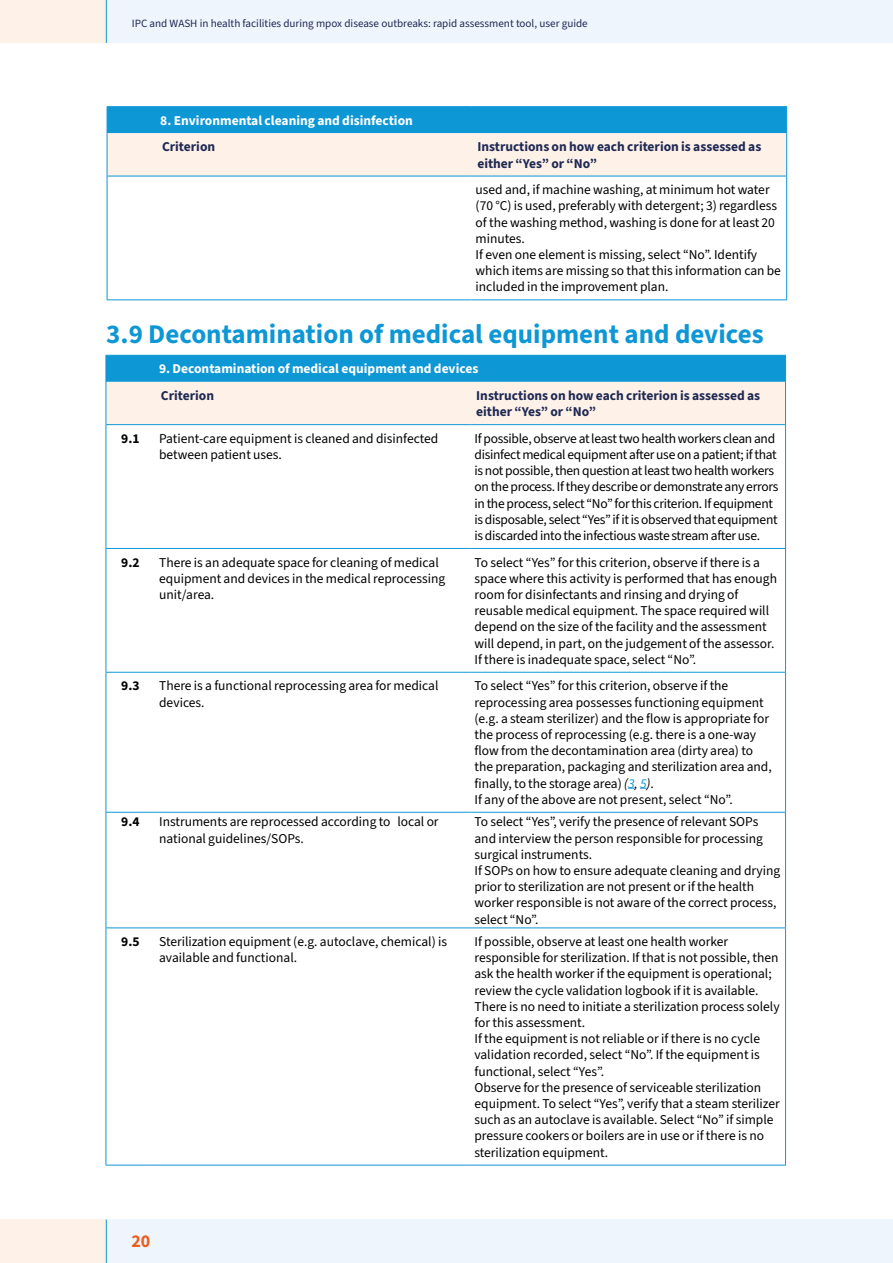
<style>
.page{position:relative;width:893px;height:1263px;background:#fff}
.page>*{position:absolute;margin:0;border:0;box-sizing:border-box;transform-origin:0 0}
.t1{font:700 27px "Source Sans 3";color:#0e97d5}
.t2{font:700 18px "Source Sans 3";color:#eb5d1b}
.Basic_9pt{font:13.5px/16.2px "Source Sans 3";color:#000}
.Basic_9pt-2{font:13.5px/16.2px "Source Sans 3";letter-spacing:-.02em;color:#000}
.Table_2nd_level_headers{font:700 13.5px/16.2px "Source Sans 3";color:#1f2954}
.Table_-_Headers_copy{font:700 13.5px "Source Sans 3";color:#fff}
.Basic_9pt-3{font:700 13.5px "Source Sans 3";color:#000}
.t3{font:11.1px "Source Sans 3";color:#1f2954}
.s1{font-style:italic}
.s2{font-style:italic;color:#0e97d5}
</style>
<div class="page">
<div style="left:106px;top:0;width:787px;height:43px;background:#eff5fc"></div>
<div style="left:106px;top:1219px;width:787px;height:44px;background:#eff5fc"></div>
<div style="left:0;top:0;width:106px;height:43px;background:#fef1e8"></div>
<div style="left:0;top:1219px;width:106px;height:44px;background:#fef1e8"></div>
<hr style="left:106px;top:0;width:1px;height:43px;background:#0e97d5">
<hr style="left:106px;top:1219px;width:1px;height:44px;background:#0e97d5">
<hr style="left:106px;top:425px;width:1px;height:123px;background:#0e97d5">
<hr style="left:785px;top:425px;width:1px;height:123px;background:#0e97d5">
<hr style="left:106px;top:548px;width:49px;height:1px;background:#0e97d5">
<hr style="left:106px;top:549px;width:1px;height:123px;background:#0e97d5">
<hr style="left:155px;top:548px;width:315px;height:1px;background:#0e97d5">
<hr style="left:470px;top:548px;width:316px;height:1px;background:#0e97d5">
<hr style="left:785px;top:549px;width:1px;height:123px;background:#0e97d5">
<hr style="left:106px;top:672px;width:49px;height:1px;background:#0e97d5">
<hr style="left:106px;top:673px;width:1px;height:139px;background:#0e97d5">
<hr style="left:155px;top:672px;width:315px;height:1px;background:#0e97d5">
<hr style="left:470px;top:672px;width:316px;height:1px;background:#0e97d5">
<hr style="left:785px;top:673px;width:1px;height:139px;background:#0e97d5">
<hr style="left:106px;top:812px;width:49px;height:1px;background:#0e97d5">
<hr style="left:106px;top:813px;width:1px;height:114px;background:#0e97d5">
<hr style="left:155px;top:812px;width:315px;height:1px;background:#0e97d5">
<hr style="left:470px;top:812px;width:316px;height:1px;background:#0e97d5">
<hr style="left:785px;top:813px;width:1px;height:114px;background:#0e97d5">
<hr style="left:106px;top:927px;width:49px;height:1px;background:#0e97d5">
<hr style="left:106px;top:928px;width:1px;height:237px;background:#0e97d5">
<hr style="left:155px;top:927px;width:315px;height:1px;background:#0e97d5">
<hr style="left:470px;top:927px;width:316px;height:1px;background:#0e97d5">
<hr style="left:785px;top:928px;width:1px;height:237px;background:#0e97d5">
<hr style="left:106px;top:1165px;width:49px;height:1px;background:#0e97d5">
<hr style="left:155px;top:1165px;width:315px;height:1px;background:#0e97d5">
<hr style="left:470px;top:1165px;width:316px;height:1px;background:#0e97d5">
<svg style="left:106px;top:355px;width:680px;height:69px;background:#a0cee0"></svg>
<hr style="left:106px;top:382px;width:1px;height:42px;background:#0e97d5">
<hr style="left:785px;top:382px;width:1px;height:42px;background:#0e97d5">
<hr style="left:106px;top:424px;width:49px;height:1px;background:#0e97d5">
<hr style="left:155px;top:424px;width:315px;height:1px;background:#0e97d5">
<hr style="left:470px;top:424px;width:316px;height:1px;background:#0e97d5">
<hr style="left:107px;top:176px;width:1px;height:123px;background:#0e97d5">
<hr style="left:786px;top:176px;width:1px;height:123px;background:#0e97d5">
<hr style="left:107px;top:299px;width:49px;height:1px;background:#0e97d5">
<hr style="left:156px;top:299px;width:315px;height:1px;background:#0e97d5">
<hr style="left:471px;top:299px;width:316px;height:1px;background:#0e97d5">
<hr style="left:107px;top:106px;width:49px;height:1px;background:#0e97d5">
<hr style="left:156px;top:106px;width:315px;height:1px;background:#0e97d5">
<hr style="left:471px;top:106px;width:316px;height:1px;background:#0e97d5">
<svg style="left:107px;top:107px;width:680px;height:69px;background:#a1cee0"></svg>
<hr style="left:107px;top:133px;width:1px;height:43px;background:#0e97d5">
<hr style="left:786px;top:133px;width:1px;height:43px;background:#0e97d5">
<hr style="left:107px;top:176px;width:49px;height:1px;background:#0e97d5">
<hr style="left:156px;top:176px;width:315px;height:1px;background:#0e97d5">
<hr style="left:471px;top:176px;width:316px;height:1px;background:#0e97d5">
<p class="t3" style="left:132px;top:17px;width:457px">IPC and WASH in health facilities during mpox disease outbreaks: rapid assessment tool, user guide</p>
<p class="Table_-_Headers_copy" style="left:160px;top:111px;width:254px">8. Environmental cleaning and disinfection</p>
<p class="Table_2nd_level_headers" style="left:162px;top:139px;width:55px">Criterion</p>
<p class="Table_2nd_level_headers" style="left:477px;top:139px;width:286px">Instructions on how each criterion is assessed as either “Yes” or “No”</p>
<p class="Basic_9pt" style="left:476px;top:182px;width:303px">used and, if machine washing, at minimum hot water (70 °C) is used, preferably with detergent; 3) regardless of the washing method, washing is done for at least 20 minutes.</p>
<p class="Basic_9pt" style="left:476px;top:246px;width:307px">If even one element is missing, select “No”. Identify which items are missing so that this information can be included in the improvement plan.</p>
<h2 class="t1" style="left:106px;top:317px;width:659px">3.9 Decontamination of medical equipment and devices</h2>
<p class="Table_-_Headers_copy" style="left:159px;top:360px;width:321px">9. Decontamination of medical equipment and devices</p>
<p class="Table_2nd_level_headers" style="left:161px;top:387px;width:55px">Criterion</p>
<p class="Table_2nd_level_headers" style="left:476px;top:387px;width:286px">Instructions on how each criterion is assessed as either “Yes” or “No”</p>
<p class="Basic_9pt-3" style="left:121px;top:429px;width:20px">9.1</p>
<p class="Basic_9pt" style="left:159px;top:430px;width:281px">Patient-care equipment is cleaned and disinfected between patient uses.</p>
<p class="Basic_9pt-2" style="left:474px;top:430px;width:305px">If possible, observe at least two health workers clean and disinfect medical equipment after use on a patient; if that is not possible, then question at least two health workers on the process. If they describe or demonstrate any errors in the process, select “No” for this criterion. If equipment is disposable, select “Yes” if it is observed that equipment is discarded into the infectious waste stream after use.</p>
<p class="Basic_9pt-3" style="left:121px;top:553px;width:20px">9.2</p>
<p class="Basic_9pt" style="left:159px;top:554px;width:288px">There is an adequate space for cleaning of medical equipment and devices in the medical reprocessing unit/area.</p>
<p class="Basic_9pt" style="left:474px;top:554px;width:304px">To select “Yes” for this criterion, observe if there is a space where this activity is performed that has enough room for disinfectants and rinsing and drying of reusable medical equipment. The space required will depend on the size of the facility and the assessment will depend, in part, on the judgement of the assessor.<br>If there is inadequate space, select “No”.</p>
<p class="Basic_9pt-3" style="left:121px;top:677px;width:20px">9.3</p>
<p class="Basic_9pt" style="left:159px;top:678px;width:281px">There is a functional reprocessing area for medical devices.</p>
<p class="Basic_9pt" style="left:474px;top:678px;width:299px">To select “Yes” for this criterion, observe if the reprocessing area possesses functioning equipment (e.g. a steam sterilizer) and the flow is appropriate for the process of reprocessing (e.g. there is a one-way flow from the decontamination area (dirty area) to the preparation, packaging and sterilization area and, finally, to the storage area) <span class="s1">(</span><span class="s2">3</span><span class="s1">,</span> <span class="s2">5</span><span class="s1">)</span>.</p>
<p class="Basic_9pt" style="left:474px;top:791px;width:260px">If any of the above are not present, select “No”.</p>
<p class="Basic_9pt-3" style="left:121px;top:813px;width:20px">9.4</p>
<p class="Basic_9pt" style="left:159px;top:814px;width:281px">Instruments are reprocessed according to local or national guidelines/SOPs.</p>
<p class="Basic_9pt" style="left:474px;top:814px;width:290px">To select “Yes”, verify the presence of relevant SOPs and interview the person responsible for processing surgical instruments.</p>
<p class="Basic_9pt" style="left:474px;top:862px;width:307px">If SOPs on how to ensure adequate cleaning and drying prior to sterilization are not present or if the health worker responsible is not aware of the correct process, select “No”.</p>
<p class="Basic_9pt-3" style="left:121px;top:933px;width:20px">9.5</p>
<p class="Basic_9pt" style="left:159px;top:933px;width:289px">Sterilization equipment (e.g. autoclave, chemical) is available and functional.</p>
<p class="Basic_9pt" style="left:474px;top:933px;width:307px">If possible, observe at least one health worker responsible for sterilization. If that is not possible, then ask the health worker if the equipment is operational; review the cycle validation logbook if it is available.<br>There is no need to initiate a sterilization process solely for this assessment.</p>
<p class="Basic_9pt" style="left:474px;top:1030px;width:287px;text-align:justify">If the equipment is not reliable or if there is no cycle validation recorded, select “No”. If the equipment is functional, select “Yes”.</p>
<p class="Basic_9pt" style="left:474px;top:1079px;width:307px">Observe for the presence of serviceable sterilization equipment. To select “Yes”, verify that a steam sterilizer such as an autoclave is available. Select “No” if simple pressure cookers or boilers are in use or if there is no sterilization equipment.</p>
<h2 class="t2" style="left:131px;top:1229px;width:21px">20</h2>
</div>
